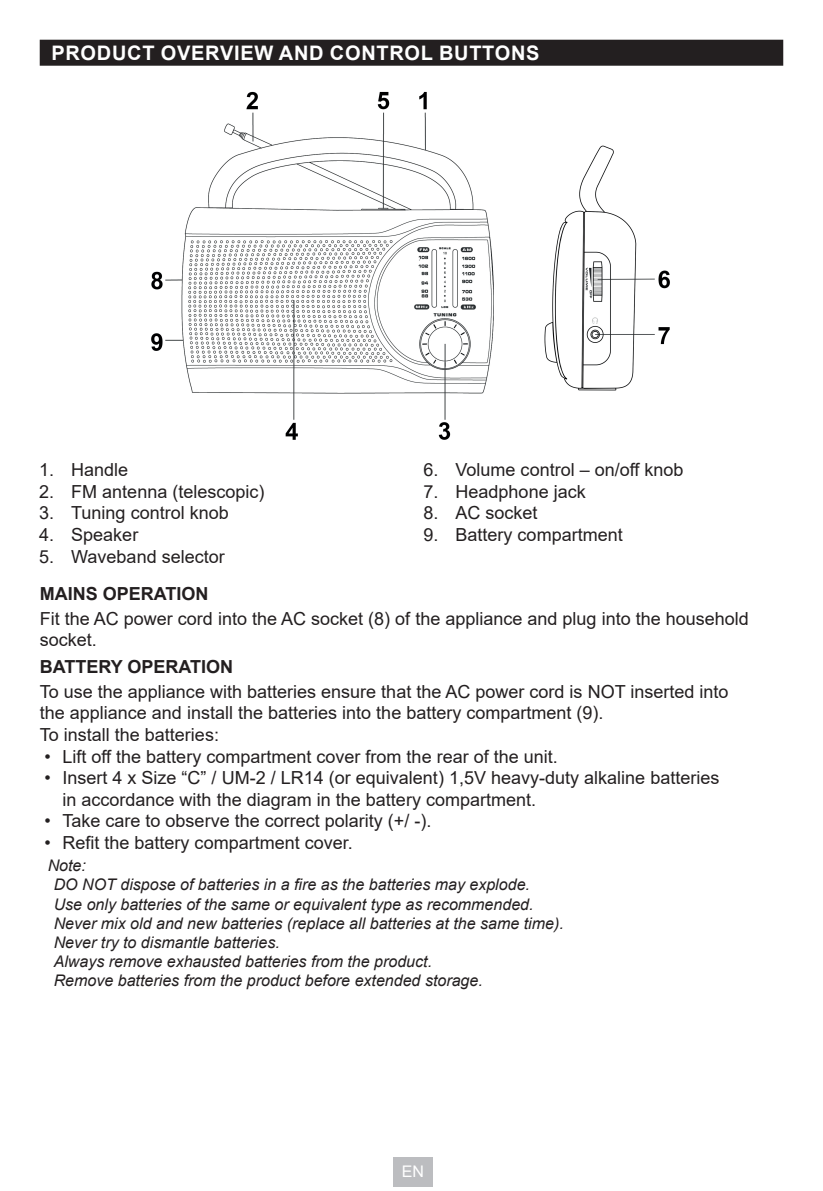
<style>
.page{position:relative;width:823px;height:1191px;background:#fff}
.page>*{position:absolute;margin:0;border:0;box-sizing:border-box;transform-origin:0 0}
.t1{font:700 20px "Arial";letter-spacing:.035em;color:#fff}
.t2{font:18px/21.6px "Arial";color:#231f20}
.t3{font:700 18px "Arial";color:#231f20}
.t4{font:italic 16px/19.2px "Arial";color:#231f20}
.t5{font:16px "Arial";color:#fff}
</style>
<div class="page">
<div style="left:393px;top:1157px;width:40px;height:29px;background:#bcbdc0"></div>
<div style="left:40px;top:40px;width:742px;height:26px;background:#231f20"></div>
<img style="left:151px;top:91px;width:519px;height:349px">
<p class="t1" style="left:51px;top:39px;width:489px">PRODUCT OVERVIEW AND CONTROL BUTTONS</p>
<p class="t2" style="left:39px;top:459px;width:91px">1. Handle</p>
<p class="t2" style="left:39px;top:480px;width:227px">2. FM antenna (telescopic)</p>
<p class="t2" style="left:39px;top:502px;width:191px">3. Tuning control knob</p>
<p class="t2" style="left:39px;top:523px;width:101px">4. Speaker</p>
<p class="t2" style="left:39px;top:545px;width:187px">5. Waveband selector</p>
<p class="t2" style="left:423px;top:459px;width:261px">6. Volume control – on/off knob</p>
<p class="t2" style="left:423px;top:480px;width:164px">7. Headphone jack</p>
<p class="t2" style="left:423px;top:502px;width:116px">8. AC socket</p>
<p class="t2" style="left:423px;top:523px;width:201px">9. Battery compartment</p>
<p class="t3" style="left:40px;top:581px;width:170px">MAINS OPERATION</p>
<p class="t2" style="left:40px;top:607px;width:710px">Fit the AC power cord into the AC socket (8) of the appliance and plug into the household socket.</p>
<p class="t3" style="left:40px;top:654px;width:195px">BATTERY OPERATION</p>
<p class="t2" style="left:40px;top:680px;width:690px">To use the appliance with batteries ensure that the AC power cord is NOT inserted into the appliance and install the batteries into the battery compartment (9).<br>To install the batteries:</p>
<p class="t2" style="left:44px;top:745px;width:514px">• Lift off the battery compartment cover from the rear of the unit.</p>
<p class="t2" style="left:62px;top:767px;width:658px;text-indent:-18px">• Insert 4 x Size “C” / UM-2 / LR14 (or equivalent) 1,5V heavy-duty alkaline batteries in accordance with the diagram in the battery compartment.</p>
<p class="t2" style="left:44px;top:810px;width:388px">• Take care to observe the correct polarity (+/ -).</p>
<p class="t2" style="left:44px;top:832px;width:310px">• Refit the battery compartment cover.</p>
<p class="t4" style="left:54px;top:856px;width:511px;text-indent:-6px">Note:<br>DO NOT dispose of batteries in a fire as the batteries may explode.<br>Use only batteries of the same or equivalent type as recommended.<br>Never mix old and new batteries (replace all batteries at the same time).<br>Never try to dismantle batteries.<br>Always remove exhausted batteries from the product.<br>Remove batteries from the product before extended storage.</p>
<p class="t5" style="left:401px;top:1160px;width:24px">EN</p>
</div>
